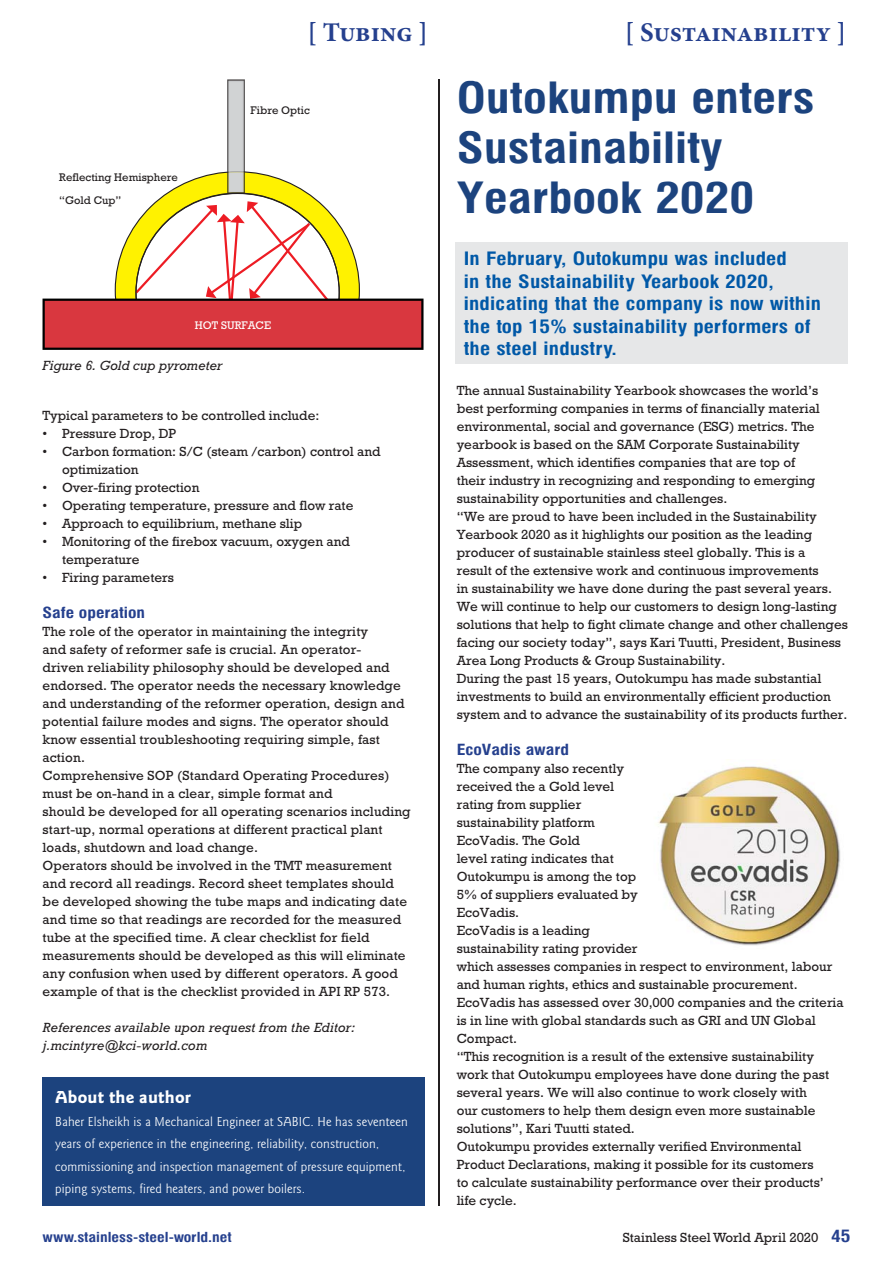
<style>
.page{position:relative;width:893px;height:1263px;background:#fff}
.page>*{position:absolute;margin:0;border:0;box-sizing:border-box;transform-origin:0 0}
.t1{font:700 42px/50.4px "Milford";color:#1c437e}
.t2{font:700 27px "Minion Pro";color:#25408e}
.t3{font:700 18px/22.5px "Milford";letter-spacing:.01em;color:#0058a7}
.t4{font:700 18px "Goudy Sans";letter-spacing:.01em;color:#fff}
.t5{font:700 15px "Milford";color:#25408e}
.t6{font:13.5px/18px "Rockwell";color:#231f20}
.t7{font:13.5px/22.5px "Goudy Sans";letter-spacing:.01em;color:#fff}
.t8{font:italic 13.5px/18px "Rockwell";letter-spacing:.01em;color:#231f20}
.t9{font:700 13.5px "Milford";color:#25408e}
.t10{font:11.25px/22.5px "Rockwell";color:#231f20}
.t11{font:11.25px "Rockwell";color:#fff}
.s1{font-family:"Milford";font-weight:700;font-size:16.5px;color:#25408e}
</style>
<div class="page">
<img style="left:227px;top:80px;width:18px;height:91px">
<img style="left:228px;top:80px;width:16px;height:91px">
<svg style="left:43px;top:171px;width:380px;height:179px"></svg>
<div style="left:43px;top:1077px;width:382px;height:129px;background:#1c437e"></div>
<div style="left:455px;top:242px;width:393px;height:122px;background:#e6e7e8"></div>
<img style="left:658px;top:759px;width:183px;height:187px">
<hr style="left:438px;top:80px;width:1px;height:1126px;background:#231f20">
<p class="t10" style="left:59px;top:167px;width:120px">Reflecting Hemisphere “Gold Cup”</p>
<h2 class="t2" style="left:307px;top:22px;width:122px">[ Tubing ]</h2>
<h2 class="t2" style="left:625px;top:22px;width:223px">[ Sustainability ]</h2>
<p class="t10" style="left:251px;top:100px;width:61px">Fibre Optic</p>
<h1 class="t1" style="left:457px;top:75px;width:359px">Outokumpu enters<br>Sustainability<br>Yearbook 2020</h1>
<p class="t11" style="left:195px;top:321px;width:78px">HOT SURFACE</p>
<p class="t8" style="left:43px;top:358px;width:181px">Figure 6. Gold cup pyrometer</p>
<p class="t6" style="left:43px;top:408px;width:278px">Typical parameters to be controlled include:</p>
<p class="t6" style="left:43px;top:426px;width:135px">• Pressure Drop, DP</p>
<p class="t6" style="left:62px;top:444px;width:320px;text-indent:-19px">• Carbon formation: S/C (steam /carbon) control and optimization</p>
<p class="t6" style="left:43px;top:480px;width:158px">• Over-firing protection</p>
<p class="t6" style="left:43px;top:498px;width:312px">• Operating temperature, pressure and flow rate</p>
<p class="t6" style="left:43px;top:516px;width:261px">• Approach to equilibrium, methane slip</p>
<p class="t6" style="left:62px;top:534px;width:289px;text-indent:-19px">• Monitoring of the firebox vacuum, oxygen and temperature</p>
<p class="t6" style="left:43px;top:570px;width:133px">• Firing parameters</p>
<p class="t5" style="left:43px;top:606px;width:104px">Safe operation</p>
<p class="t6" style="left:43px;top:624px;width:370px">The role of the operator in maintaining the integrity<br>and safety of reformer safe is crucial. An operator-<br>driven reliability philosophy should be developed and endorsed. The operator needs the necessary knowledge and understanding of the reformer operation, design and potential failure modes and signs. The operator should know essential troubleshooting requiring simple, fast action.<br>Comprehensive SOP (Standard Operating Procedures) must be on-hand in a clear, simple format and<br>should be developed for all operating scenarios including start-up, normal operations at different practical plant loads, shutdown and load change.<br>Operators should be involved in the TMT measurement and record all readings. Record sheet templates should be developed showing the tube maps and indicating date and time so that readings are recorded for the measured tube at the specified time. A clear checklist for field measurements should be developed as this will eliminate any confusion when used by different operators. A good example of that is the checklist provided in API RP 573.</p>
<p class="t8" style="left:43px;top:1020px;width:314px">References available upon request from the Editor: j.mcintyre@kci-world.com</p>
<h3 class="t4" style="left:55px;top:1090px;width:137px">About the author</h3>
<p class="t7" style="left:55px;top:1111px;width:354px">Baher Elsheikh is a Mechanical Engineer at SABIC. He has seventeen years of experience in the engineering, reliability, construction, commissioning and inspection management of pressure equipment, piping systems, fired heaters, and power boilers.</p>
<h3 class="t3" style="left:464px;top:248px;width:359px">In February, Outokumpu was included<br>in the Sustainability Yearbook 2020, indicating that the company is now within the top 15% sustainability performers of the steel industry.</h3>
<p class="t6" style="left:457px;top:383px;width:393px">The annual Sustainability Yearbook showcases the world’s best performing companies in terms of financially material environmental, social and governance (ESG) metrics. The yearbook is based on the SAM Corporate Sustainability Assessment, which identifies companies that are top of<br>their industry in recognizing and responding to emerging sustainability opportunities and challenges.<br>“We are proud to have been included in the Sustainability Yearbook 2020 as it highlights our position as the leading producer of sustainable stainless steel globally. This is a<br>result of the extensive work and continuous improvements<br>in sustainability we have done during the past several years.<br>We will continue to help our customers to design long-lasting solutions that help to fight climate change and other challenges facing our society today”, says Kari Tuutti, President, Business Area Long Products &amp; Group Sustainability.<br>During the past 15 years, Outokumpu has made substantial investments to build an environmentally efficient production system and to advance the sustainability of its products further.</p>
<p class="t5" style="left:457px;top:744px;width:114px">EcoVadis award</p>
<p class="t6" style="left:457px;top:761px;width:389px">The company also recently<br>received the a Gold level<br>rating from supplier<br>sustainability platform<br>EcoVadis. The Gold<br>level rating indicates that<br>Outokumpu is among the top<br>5% of suppliers evaluated by<br>EcoVadis.<br>EcoVadis is a leading<br>sustainability rating provider<br>which assesses companies in respect to environment, labour and human rights, ethics and sustainable procurement.<br>EcoVadis has assessed over 30,000 companies and the criteria is in line with global standards such as GRI and UN Global Compact.<br>“This recognition is a result of the extensive sustainability work that Outokumpu employees have done during the past several years. We will also continue to work closely with<br>our customers to help them design even more sustainable solutions”, Kari Tuutti stated.<br>Outokumpu provides externally verified Environmental Product Declarations, making it possible for its customers<br>to calculate sustainability performance over their products’ life cycle.</p>
<p class="t9" style="left:43px;top:1231px;width:191px">www.stainless-steel-world.net</p>
<p class="t6" style="left:623px;top:1230px;width:229px">Stainless Steel World April 2020 <span class="s1">45</span></p>
</div>
